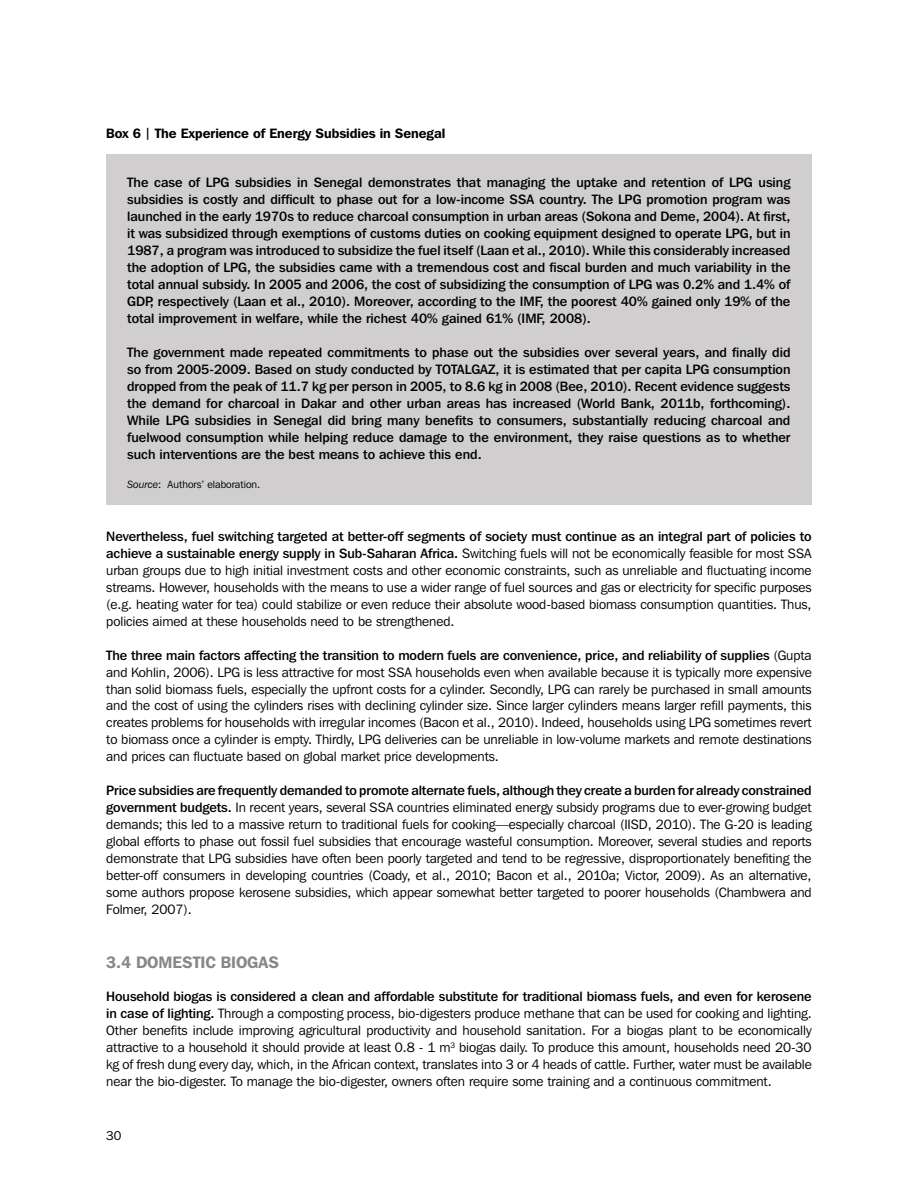
<style>
.page{position:relative;width:918px;height:1188px;background:#fff}
.page>*{position:absolute;margin:0;border:0;box-sizing:border-box;transform-origin:0 0}
.t1{font:600 16.5px "Franklin Gothic IT Cby BT";letter-spacing:-.005em;color:#888686}
.t2{font:13.5px/17px "Franklin Gothic IT Cby BT";letter-spacing:-.005em;color:#000;text-align:justify}
.t3{font:500 13.5px/17px "Franklin Gothic IT Cby BT";color:#000;text-align:justify}
.t4{font:600 13.5px "Franklin Gothic IT Cby BT";letter-spacing:-.005em;color:#000}
.t5{font:12.75px "Franklin Gothic IT Cby BT";color:#000}
.t6{font:10.5px "Franklin Gothic IT Cby BT";color:#000}
.s1{font-size:12px}
.s2{font-style:italic}
.s3{font-weight:500}
</style>
<div class="page">
<div style="left:106px;top:154px;width:706px;height:350px;background:#d0cece"></div>
<p class="t4" style="left:106px;top:125px;width:340px">Box 6 <span class="s1">|</span> The Experience of Energy Subsidies in Senegal</p>
<p class="t3" style="left:127px;top:174px;width:665px">The case of LPG subsidies in Senegal demonstrates that managing the uptake and retention of LPG using subsidies is costly and difficult to phase out for a low-income SSA country. The LPG promotion program was launched in the early 1970s to reduce charcoal consumption in urban areas (Sokona and Deme, 2004). At first, it was subsidized through exemptions of customs duties on cooking equipment designed to operate LPG, but in 1987, a program was introduced to subsidize the fuel itself (Laan et al., 2010). While this considerably increased the adoption of LPG, the subsidies came with a tremendous cost and fiscal burden and much variability in the total annual subsidy. In 2005 and 2006, the cost of subsidizing the consumption of LPG was 0.2% and 1.4% of GDP, respectively (Laan et al., 2010). Moreover, according to the IMF, the poorest 40% gained only 19% of the total improvement in welfare, while the richest 40% gained 61% (IMF, 2008).</p>
<p class="t3" style="left:127px;top:343px;width:665px">The government made repeated commitments to phase out the subsidies over several years, and finally did so from 2005-2009. Based on study conducted by TOTALGAZ, it is estimated that per capita LPG consumption dropped from the peak of 11.7 kg per person in 2005, to 8.6 kg in 2008 (Bee, 2010). Recent evidence suggests the demand for charcoal in Dakar and other urban areas has increased (World Bank, 2011b, forthcoming).<br>While LPG subsidies in Senegal did bring many benefits to consumers, substantially reducing charcoal and fuelwood consumption while helping reduce damage to the environment, they raise questions as to whether such interventions are the best means to achieve this end.</p>
<p class="t6" style="left:127px;top:478px;width:135px"><span class="s2">Source</span>: Authors’ elaboration.</p>
<p class="t2" style="left:106px;top:528px;width:707px"><span class="s3">Nevertheless, fuel switching targeted at better-off segments of society must continue as an integral part of policies to achieve a sustainable energy supply in Sub-Saharan Africa.</span> Switching fuels will not be economically feasible for most SSA urban groups due to high initial investment costs and other economic constraints, such as unreliable and fluctuating income streams. However, households with the means to use a wider range of fuel sources and gas or electricity for specific purposes (e.g. heating water for tea) could stabilize or even reduce their absolute wood-based biomass consumption quantities. Thus, policies aimed at these households need to be strengthened.</p>
<p class="t2" style="left:106px;top:646px;width:707px"><span class="s3">The three main factors affecting the transition to modern fuels are convenience, price, and reliability of supplies</span> (Gupta and Kohlin, 2006). LPG is less attractive for most SSA households even when available because it is typically more expensive than solid biomass fuels, especially the upfront costs for a cylinder. Secondly, LPG can rarely be purchased in small amounts and the cost of using the cylinders rises with declining cylinder size. Since larger cylinders means larger refill payments, this creates problems for households with irregular incomes (Bacon et al., 2010). Indeed, households using LPG sometimes revert to biomass once a cylinder is empty. Thirdly, LPG deliveries can be unreliable in low-volume markets and remote destinations and prices can fluctuate based on global market price developments.</p>
<p class="t2" style="left:106px;top:782px;width:707px"><span class="s3">Price subsidies are frequently demanded to promote alternate fuels, although they create a burden for already constrained government budgets.</span> In recent years, several SSA countries eliminated energy subsidy programs due to ever-growing budget demands; this led to a massive return to traditional fuels for cooking—especially charcoal (IISD, 2010). The G-20 is leading global efforts to phase out fossil fuel subsidies that encourage wasteful consumption. Moreover, several studies and reports demonstrate that LPG subsidies have often been poorly targeted and tend to be regressive, disproportionately benefiting the better-off consumers in developing countries (Coady, et al., 2010; Bacon et al., 2010a; Victor, 2009). As an alternative, some authors propose kerosene subsidies, which appear somewhat better targeted to poorer households (Chambwera and Folmer, 2007).</p>
<p class="t1" style="left:106px;top:951px;width:173px">3.4 DOMESTIC BIOGAS</p>
<p class="t2" style="left:106px;top:988px;width:707px"><span class="s3">Household biogas is considered a clean and affordable substitute for traditional biomass fuels, and even for kerosene in case of lighting.</span> Through a composting process, bio-digesters produce methane that can be used for cooking and lighting.<br>Other benefits include improving agricultural productivity and household sanitation. For a biogas plant to be economically attractive to a household it should provide at least 0.8 - 1 m<sup>3</sup> biogas daily. To produce this amount, households need 20-30 kg of fresh dung every day, which, in the African context, translates into 3 or 4 heads of cattle. Further, water must be available near the bio-digester. To manage the bio-digester, owners often require some training and a continuous commitment.</p>
<p class="t5" style="left:106px;top:1127px;width:17px">30</p>
</div>
